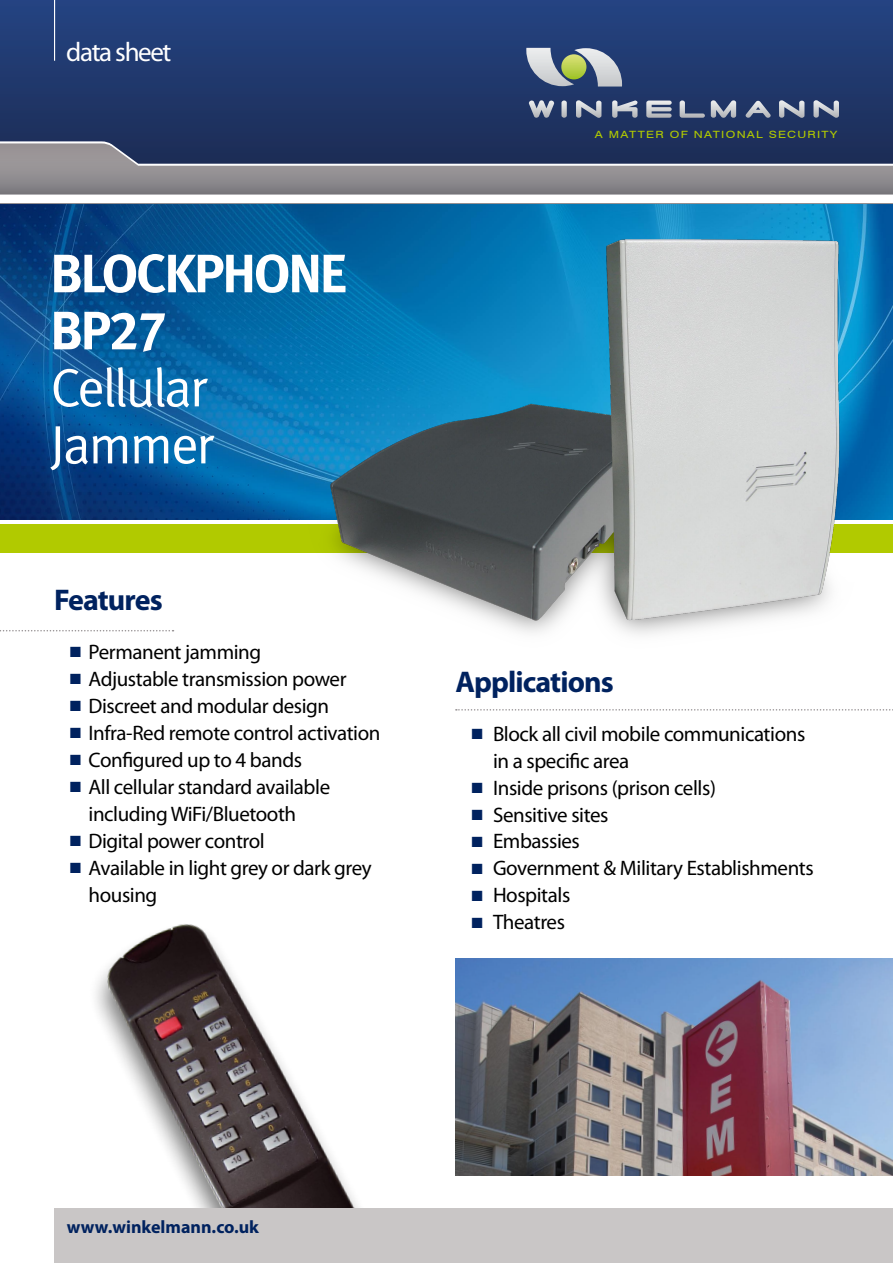
<style>
.page{position:relative;width:893px;height:1263px;background:#fff}
.page>*{position:absolute;margin:0;border:0;box-sizing:border-box;transform-origin:0 0}
.t1{font:54px/57px "Meta Bold LF";letter-spacing:-.04em;color:#fff}
.t2{font:54px/57px "Meta Normal LF";letter-spacing:-.04em;color:#fff}
.t3{font:700 30px "Myriad Pro";letter-spacing:-.03em;color:#00225f}
.t4{font:27px "Myriad Pro";letter-spacing:-.05em;color:#fff}
.t5{font:21px/27px "Myriad Pro";letter-spacing:-.02em;color:#000}
.t6{font:700 18px "Myriad Pro";color:#00225f}
.t7{font:10.05px "Swiss 721 BT";letter-spacing:.1em;color:#b1ca00;scale:1.25 1}
.t8{font:7.95px "Swiss 721 BT";letter-spacing:.1em;color:#c8d300;scale:1.25 1}
</style>
<div class="page">
<img style="left:59px;top:924px;width:367px;height:285px">
<svg style="left:0;top:0;width:893px;height:141px;background:#20396f"></svg>
<hr style="left:54px;top:0;width:1px;height:61px;background:#fff">
<img style="left:0;top:204px;width:893px;height:316px">
<div style="left:0;top:524px;width:893px;height:29px;background:#b1ca00"></div>
<svg style="left:0;top:141px;width:893px;height:2px;background:#33426a"></svg>
<hr style="left:0;top:203px;width:893px;height:1px;background:#959092">
<svg style="left:561px;top:100px;width:6px;height:18px"></svg>
<svg style="left:576px;top:100px;width:25px;height:18px"></svg>
<svg style="left:779px;top:100px;width:25px;height:18px"></svg>
<svg style="left:813px;top:100px;width:26px;height:18px"></svg>
<svg style="left:646px;top:101px;width:26px;height:17px"></svg>
<svg style="left:711px;top:100px;width:25px;height:18px"></svg>
<svg style="left:680px;top:100px;width:25px;height:18px"></svg>
<svg style="left:612px;top:100px;width:26px;height:18px"></svg>
<svg style="left:746px;top:101px;width:25px;height:17px"></svg>
<svg style="left:528px;top:100px;width:26px;height:18px"></svg>
<svg style="left:526px;top:48px;width:96px;height:39px;background:#8f9da1"></svg>
<svg style="left:0;top:143px;width:893px;height:52px;background:#696e7f"></svg>
<img style="left:273px;top:192px;width:608px;height:443px">
<svg style="left:0;top:630px;width:174px;height:1px"></svg>
<svg style="left:456px;top:709px;width:437px;height:1px"></svg>
<div style="left:54px;top:1209px;width:839px;height:54px;background:#c9c6c6"></div>
<img style="left:455px;top:958px;width:438px;height:217px">
<p class="t4" style="left:66px;top:35px;width:107px">data sheet</p>
<h1 class="t1" style="left:50px;top:244px;width:298px">BLOCKPHONE<br>BP27</h1>
<h1 class="t2" style="left:50px;top:358px;width:164px">Cellular<br>Jammer</h1>
<h2 class="t3" style="left:54px;top:580px;width:110px">Features</h2>
<p class="t5" style="left:89px;top:638px;width:293px">Permanent jamming<br>Adjustable transmission power<br>Discreet and modular design<br>Infra-Red remote control activation<br>Configured up to 4 bands<br>All cellular standard available including WiFi/Bluetooth<br>Digital power control<br>Available in light grey or dark grey housing</p>
<p class="t8" style="left:646px;top:128px;width:156px">A MATTER OF NATIONAL SECURITY</p>
<p class="t7" style="left:595px;top:128px;width:195px">A MATTER OF NATIONAL SECURITY</p>
<h2 class="t3" style="left:455px;top:662px;width:160px">Applications</h2>
<p class="t5" style="left:493px;top:720px;width:322px">Block all civil mobile communications in a specific area<br>Inside prisons (prison cells)<br>Sensitive sites<br>Embassies<br>Government &amp; Military Establishments<br>Hospitals<br>Theatres</p>
<p class="t6" style="left:67px;top:1215px;width:193px">www.winkelmann.co.uk</p>
</div>
